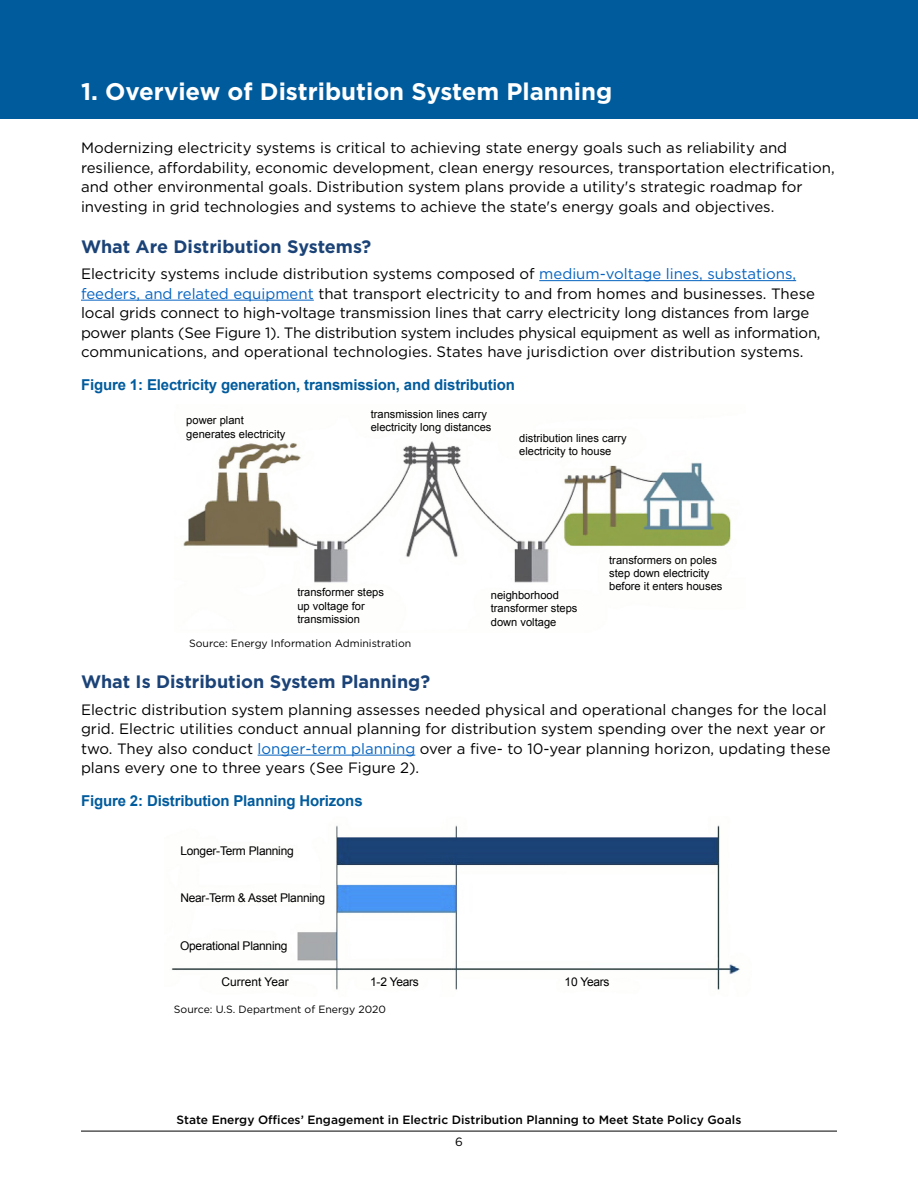
<style>
.page{position:relative;width:918px;height:1188px;background:#fff}
.page>*{position:absolute;margin:0;border:0;box-sizing:border-box;transform-origin:0 0}
.Section_Headline{font:700 24px "Gotham";color:#fff}
.Blue_Subhead{font:700 18px "Gotham";color:#1b4377}
.Heading_1{font:15px/19.5px "Gotham";color:#000}
.t1{font:700 15px "Arial";letter-spacing:-.01em;color:#005b9d}
.t2{font:500 12px "Gotham";color:#000}
.t3{font:12px "Arial";letter-spacing:-.02em;color:#000}
.t4{font:12px "Arial";color:#000}
.t5{font:12px "Gotham";color:#000}
.t6{font:11.1px/13.4px "Arial";color:#000}
.Default{font:10.5px "Gotham";color:#000}
.s1{color:#0563c1}
</style>
<div class="page">
<hr style="left:81px;top:1131px;width:756px;height:1px;background:#000">
<div style="left:0;top:0;width:918px;height:119px;background:#005b9d"></div>
<hr style="left:539px;top:280px;width:257px;height:1px;background:#0563c1">
<hr style="left:81px;top:300px;width:233px;height:1px;background:#0563c1">
<hr style="left:258px;top:755px;width:157px;height:1px;background:#0563c1">
<img style="left:183px;top:441px;width:548px;height:142px">
<img style="left:171px;top:825px;width:569px;height:165px">
<p class="Section_Headline" style="left:81px;top:76px;width:533px">1. Overview of Distribution System Planning</p>
<p class="Heading_1" style="left:81px;top:138px;width:755px">Modernizing electricity systems is critical to achieving state energy goals such as reliability and resilience, affordability, economic development, clean energy resources, transportation electrification, and other environmental goals. Distribution system plans provide a utility's strategic roadmap for investing in grid technologies and systems to achieve the state's energy goals and objectives.</p>
<p class="Blue_Subhead" style="left:81px;top:235px;width:292px">What Are Distribution Systems?</p>
<p class="Heading_1" style="left:81px;top:264px;width:741px">Electricity systems include distribution systems composed of <span class="s1">medium-voltage lines, substations, feeders, and related equipment</span> that transport electricity to and from homes and businesses. These local grids connect to high-voltage transmission lines that carry electricity long distances from large power plants (See Figure 1). The distribution system includes physical equipment as well as information, communications, and operational technologies. States have jurisdiction over distribution systems.</p>
<p class="t1" style="left:81px;top:375px;width:435px">Figure 1: Electricity generation, transmission, and distribution</p>
<p class="t6" style="left:186px;top:414px;width:59px">power plant</p>
<p class="t6" style="left:186px;top:427px;width:101px">generates electricity</p>
<p class="t6" style="left:371px;top:407px;width:122px">transmission lines carry electricity long distances</p>
<p class="t6" style="left:519px;top:431px;width:109px">distribution lines carry</p>
<p class="t6" style="left:519px;top:445px;width:94px">electricity to house</p>
<p class="t6" style="left:297px;top:586px;width:88px">transformer steps up voltage for transmission</p>
<p class="t6" style="left:491px;top:589px;width:88px">neighborhood transformer steps down voltage</p>
<p class="t6" style="left:609px;top:553px;width:115px">transformers on poles step down electricity before it enters houses</p>
<p class="Default" style="left:189px;top:636px;width:224px">Source: Energy Information Administration</p>
<p class="Blue_Subhead" style="left:81px;top:670px;width:351px">What Is Distribution System Planning?</p>
<p class="Heading_1" style="left:81px;top:699px;width:751px">Electric distribution system planning assesses needed physical and operational changes for the local grid. Electric utilities conduct annual planning for distribution system spending over the next year or two. They also conduct <span class="s1">longer-term planning</span> over a five- to 10-year planning horizon, updating these plans every one to three years (See Figure 2).</p>
<p class="t1" style="left:81px;top:791px;width:283px">Figure 2: Distribution Planning Horizons</p>
<p class="t3" style="left:180px;top:843px;width:115px">Longer-Term Planning</p>
<p class="t3" style="left:180px;top:890px;width:146px">Near-Term &amp; Asset Planning</p>
<p class="t3" style="left:180px;top:938px;width:109px">Operational Planning</p>
<p class="t4" style="left:221px;top:974px;width:69px">Current Year</p>
<p class="t3" style="left:370px;top:974px;width:50px">1-2 Years</p>
<p class="t3" style="left:565px;top:974px;width:47px">10 Years</p>
<p class="Default" style="left:174px;top:1003px;width:214px">Source: U.S. Department of Energy 2020</p>
<p class="t2" style="left:177px;top:1112px;width:566px">State Energy Offices’ Engagement in Electric Distribution Planning to Meet State Policy Goals</p>
<p class="t5" style="left:455px;top:1134px;width:9px">6</p>
</div>
